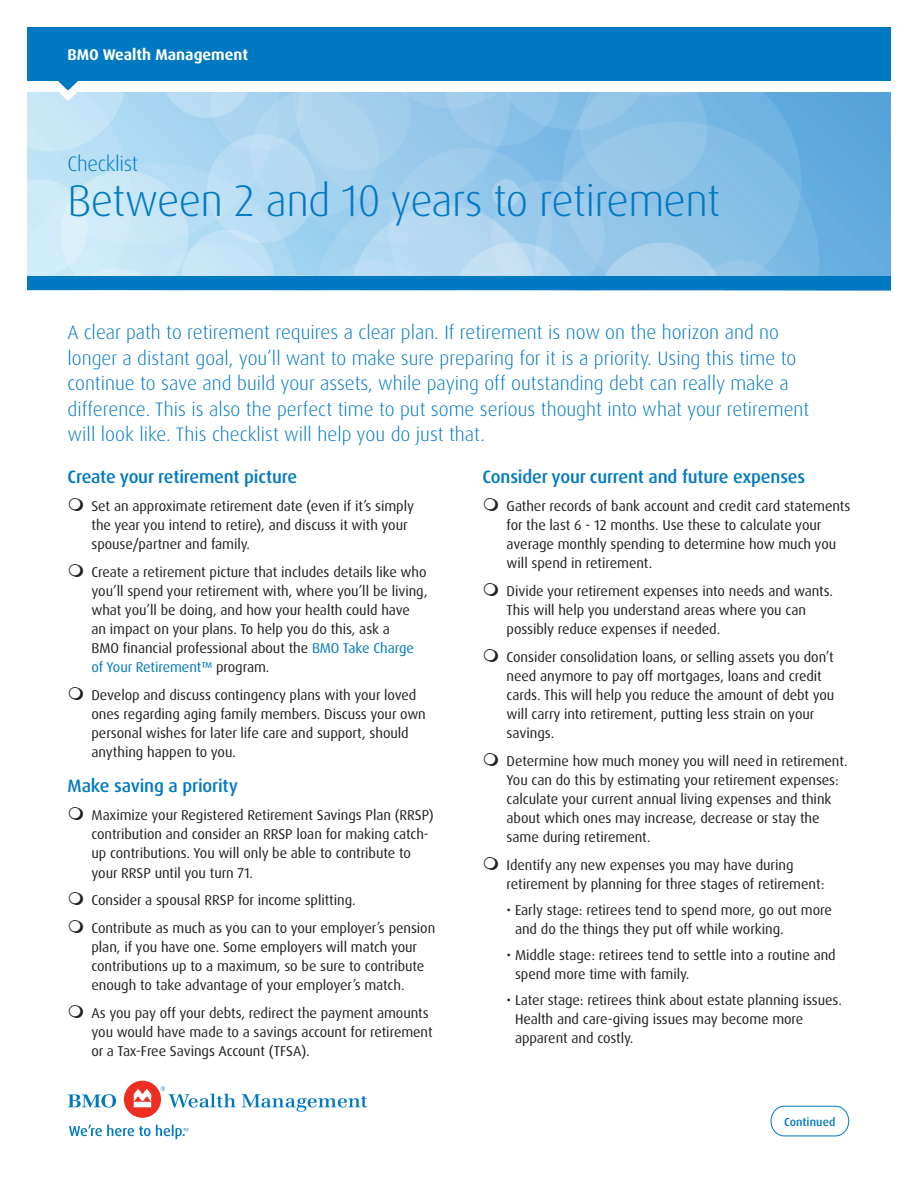
<style>
.page{position:relative;width:918px;height:1188px;background:#fff}
.page>*{position:absolute;margin:0;border:0;box-sizing:border-box;transform-origin:0 0}
.t1{font:300 44.25px "Dax Pro";letter-spacing:-.015em;color:#0079c2}
.t2{font:300 21px "Dax Pro";letter-spacing:-.015em;color:#0079c2}
.Sub-title{font:300 19.5px/25.5px "Dax Pro";color:#0079c2}
.dax_blue_subhead{font:500 18px "Dax Pro";letter-spacing:-.01em;color:#0079c2}
.Legal_entity_text{font:700 15.6px "Dax Pro";color:#fff}
.body_copy_dax{font:14.25px/19.2px "Dax Pro";letter-spacing:-.005em;color:#231f20}
.t3{font:500 11.55px "Dax Pro";letter-spacing:.01em;color:#0079c2}
.s1{color:#0079c2}
</style>
<div class="page">
<div style="left:27px;top:73px;width:864px;height:217px;background:#5ea9dd"></div>
<svg style="left:801px;top:185px;width:18px;height:92px;fill:#75b5e2"></svg>
<svg style="left:788px;top:91px;width:13px;height:186px;fill:#75b5e2"></svg>
<div style="left:27px;top:277px;width:864px;height:13px;background:#0079c2"></div>
<div style="left:27px;top:79px;width:864px;height:12px;background:#fff"></div>
<div style="left:27px;top:27px;width:864px;height:54px;background:#0079c2"></div>
<svg style="left:27px;top:81px;width:761px;height:196px;background:#a9d3ee"></svg>
<svg style="left:771px;top:1106px;width:78px;height:30px"></svg>
<svg style="left:68px;top:1094px;width:48px;height:14px"></svg>
<div style="left:124px;top:1081px;width:37px;height:37px;background:#ee2e22;border-radius:50%"></div>
<svg style="left:242px;top:1094px;width:125px;height:18px"></svg>
<svg style="left:134px;top:1089px;width:17px;height:18px"></svg>
<svg style="left:161px;top:1086px;width:75px;height:22px"></svg>
<svg style="left:69px;top:1125px;width:119px;height:14px"></svg>
<p class="Legal_entity_text" style="left:68px;top:45px;width:182px">BMO Wealth Management</p>
<p class="t2" style="left:68px;top:150px;width:72px">Checklist</p>
<p class="t1" style="left:68px;top:172px;width:654px">Between 2 and 10 years to retirement</p>
<p class="Sub-title" style="left:68px;top:320px;width:743px">A clear path to retirement requires a clear plan. If retirement is now on the horizon and no longer a distant goal, you’ll want to make sure preparing for it is a priority. Using this time to continue to save and build your assets, while paying off outstanding debt can really make a difference. This is also the perfect time to put some serious thought into what your retirement will look like. This checklist will help you do just that.</p>
<p class="dax_blue_subhead" style="left:68px;top:465px;width:231px">Create your retirement picture</p>
<p class="body_copy_dax" style="left:92px;top:496px;width:324px">Set an approximate retirement date (even if it’s simply the year you intend to retire), and discuss it with your spouse/partner and family.</p>
<p class="body_copy_dax" style="left:92px;top:562px;width:338px">Create a retirement picture that includes details like who you’ll spend your retirement with, where you’ll be living, what you’ll be doing, and how your health could have an impact on your plans. To help you do this, ask a<br>BMO financial professional about the <span class="s1">BMO Take Charge of Your Retirement™</span> program.</p>
<p class="body_copy_dax" style="left:92px;top:685px;width:336px">Develop and discuss contingency plans with your loved ones regarding aging family members. Discuss your own personal wishes for later life care and support, should anything happen to you.</p>
<p class="dax_blue_subhead" style="left:68px;top:775px;width:172px">Make saving a priority</p>
<p class="body_copy_dax" style="left:92px;top:806px;width:344px">Maximize your Registered Retirement Savings Plan (RRSP) contribution and consider an RRSP loan for making catch&shy;up contributions. You will only be able to contribute to your RRSP until you turn 71.</p>
<p class="body_copy_dax" style="left:92px;top:891px;width:266px">Consider a spousal RRSP for income splitting.</p>
<p class="body_copy_dax" style="left:92px;top:919px;width:345px">Contribute as much as you can to your employer’s pension plan, if you have one. Some employers will match your contributions up to a maximum, so be sure to contribute enough to take advantage of your employer’s match.</p>
<p class="body_copy_dax" style="left:92px;top:1004px;width:343px">As you pay off your debts, redirect the payment amounts you would have made to a savings account for retirement or a Tax-Free Savings Account (TFSA).</p>
<p class="dax_blue_subhead" style="left:483px;top:465px;width:324px">Consider your current and future expenses</p>
<p class="body_copy_dax" style="left:507px;top:496px;width:345px">Gather records of bank account and credit card statements for the last 6 - 12 months. Use these to calculate your average monthly spending to determine how much you will spend in retirement.</p>
<p class="body_copy_dax" style="left:507px;top:581px;width:328px">Divide your retirement expenses into needs and wants.<br>This will help you understand areas where you can possibly reduce expenses if needed.</p>
<p class="body_copy_dax" style="left:507px;top:647px;width:329px">Consider consolidation loans, or selling assets you don’t need anymore to pay off mortgages, loans and credit cards. This will help you reduce the amount of debt you will carry into retirement, putting less strain on your savings.</p>
<p class="body_copy_dax" style="left:507px;top:752px;width:343px">Determine how much money you will need in retirement.<br>You can do this by estimating your retirement expenses: calculate your current annual living expenses and think about which ones may increase, decrease or stay the same during retirement.</p>
<p class="body_copy_dax" style="left:507px;top:856px;width:319px">Identify any new expenses you may have during retirement by planning for three stages of retirement:</p>
<p class="body_copy_dax" style="left:515px;top:901px;width:318px;text-indent:-8px">• Early stage: retirees tend to spend more, go out more and do the things they put off while working.</p>
<p class="body_copy_dax" style="left:515px;top:946px;width:322px;text-indent:-8px">• Middle stage: retirees tend to settle into a routine and spend more time with family.</p>
<p class="body_copy_dax" style="left:515px;top:991px;width:328px;text-indent:-8px">• Later stage: retirees think about estate planning issues.<br>Health and care-giving issues may become more apparent and costly.</p>
<p class="t3" style="left:784px;top:1114px;width:53px">Continued</p>
</div>
